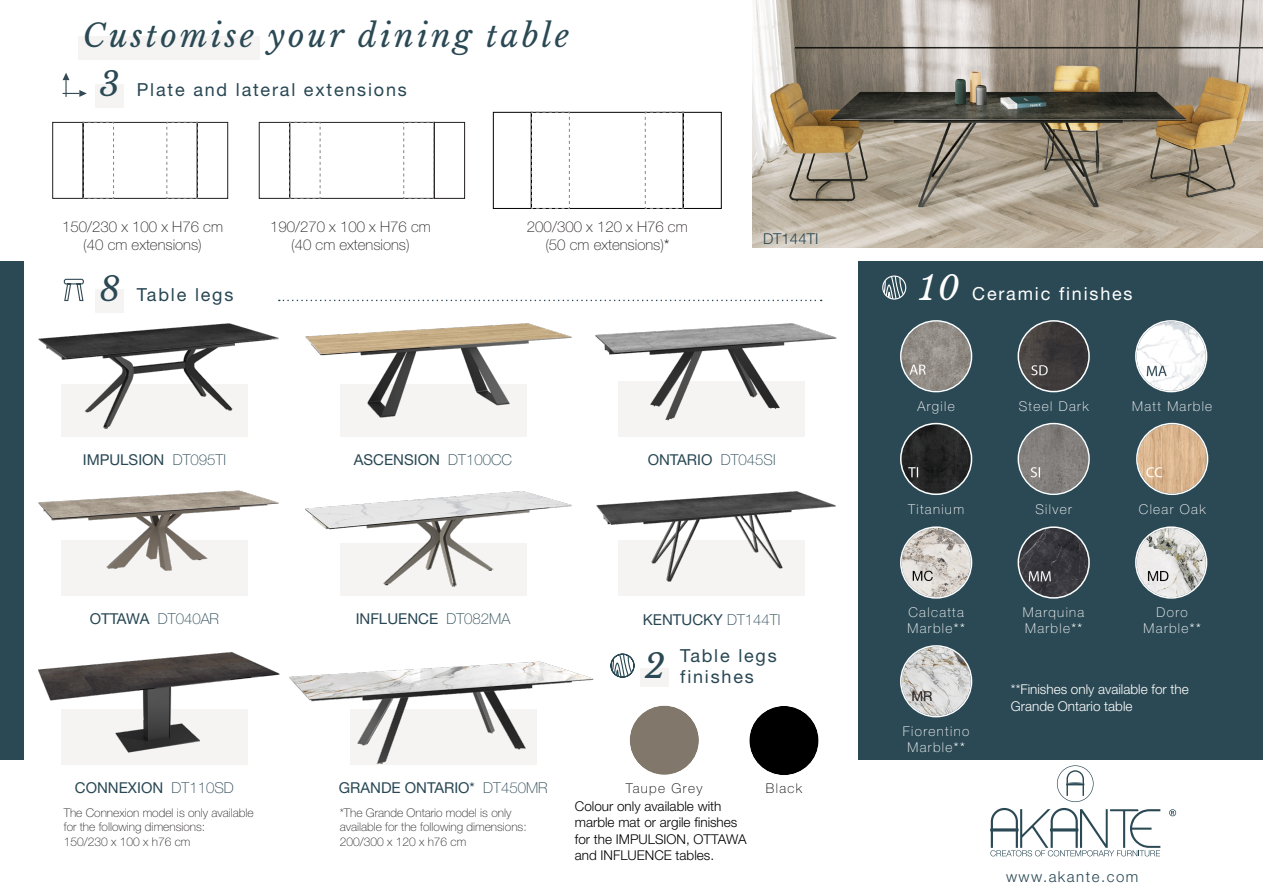
<style>
.page{position:relative;width:1263px;height:893px;background:#fff}
.page>*{position:absolute;margin:0;border:0;box-sizing:border-box;transform-origin:0 0}
.t1{font:italic 33px "Libre Baskerville";color:#2b4954}
.t2{font:italic 33px "Libre Baskerville";color:#fff}
.t3{font:italic 31.5px "Libre Baskerville";letter-spacing:.1em;color:#2b4954}
.t4{font:18px "Helvetica Neue LT Std";letter-spacing:.1em;color:#284753}
.t5{font:18px "Helvetica Neue LT Std";letter-spacing:.1em;color:#fff}
.t6{font:15px "Helvetica Neue LT Std";color:#284753}
.t7{font:100 15px/18px "Helvetica Neue LT Std";color:#231f20;text-align:center}
.t8{font:300 15px "Helvetica Neue LT Std";letter-spacing:.1em;color:#284753}
.t9{font:100 15px "Helvetica Neue LT Std";color:#284753}
.t10{font:300 15px "Helvetica Neue LT Std";color:#284753}
.t11{font:13.65px "Helvetica Neue LT Std";color:#231f20}
.t12{font:100 13.5px/16.2px "Helvetica Neue LT Std";letter-spacing:.1em;color:#fff}
.t13{font:300 13.5px/16.2px "Helvetica Neue LT Std";color:#000001}
.t14{font:300 13.5px/16.2px "Helvetica Neue LT Std";color:#fff}
.t15{font:100 13.5px "Helvetica Neue LT Std";letter-spacing:.1em;color:#000001}
.t16{font:100 12px/14.4px "Helvetica Neue LT Std";color:#231f20}
.s1{font-weight:300}
.s2{font-weight:100}
.s3{font-weight:400}
</style>
<div class="page">
<svg style="left:279px;top:300px;width:543px;height:1px"></svg>
<div style="left:859px;top:261px;width:404px;height:498px;background:#2b4954"></div>
<div style="left:0;top:261px;width:23px;height:498px;background:#2b4954"></div>
<svg style="left:883px;top:276px;width:23px;height:22px"></svg>
<div style="left:882px;top:276px;width:24px;height:24px;border:1px solid #fff;border-radius:50%"></div>
<svg style="left:63px;top:278px;width:21px;height:24px"></svg>
<img style="left:753px;top:0;width:510px;height:247px">
<svg style="left:52px;top:122px;width:176px;height:77px"></svg>
<svg style="left:258px;top:122px;width:176px;height:77px"></svg>
<div style="left:434px;top:122px;width:31px;height:77px;border:1px solid #231f20"></div>
<div style="left:618px;top:541px;width:187px;height:55px;background:#f5f4f3"></div>
<img style="left:596px;top:491px;width:240px;height:91px">
<div style="left:61px;top:540px;width:187px;height:55px;background:#f5f4f3"></div>
<img style="left:38px;top:490px;width:241px;height:81px">
<div style="left:340px;top:543px;width:186px;height:52px;background:#f5f4f3"></div>
<img style="left:305px;top:491px;width:267px;height:99px">
<div style="left:618px;top:382px;width:187px;height:55px;background:#f5f4f3"></div>
<img style="left:595px;top:323px;width:242px;height:98px">
<div style="left:61px;top:384px;width:187px;height:52px;background:#f5f4f3"></div>
<img style="left:23px;top:312px;width:256px;height:118px">
<div style="left:340px;top:385px;width:186px;height:52px;background:#f5f4f3"></div>
<img style="left:305px;top:323px;width:267px;height:106px">
<div style="left:95px;top:289px;width:29px;height:24px;background:#f5f4f3"></div>
<div style="left:95px;top:85px;width:29px;height:23px;background:#f5f4f3"></div>
<div style="left:79px;top:36px;width:181px;height:23px;background:#f5f4f3"></div>
<svg style="left:610px;top:653px;width:25px;height:25px"></svg>
<div style="left:630px;top:706px;width:69px;height:69px;background:#81776b;border-radius:35px"></div>
<div style="left:628px;top:704px;width:72px;height:72px;border:2px solid #fff;border-radius:50%"></div>
<div style="left:749px;top:706px;width:69px;height:69px;background:#000;border-radius:35px"></div>
<div style="left:748px;top:704px;width:72px;height:73px;border:2px solid #fff;border-radius:50%"></div>
<div style="left:640px;top:668px;width:29px;height:19px;background:#f5f4f3"></div>
<img style="left:38px;top:652px;width:556px;height:113px">
<svg style="left:350px;top:710px;width:186px;height:55px;fill:#f5f4f3"></svg>
<svg style="left:63px;top:73px;width:24px;height:24px"></svg>
<img style="left:901px;top:322px;width:70px;height:69px;border-radius:35px">
<div style="left:900px;top:320px;width:72px;height:72px;border:2px solid #fff;border-radius:50%"></div>
<img style="left:1019px;top:424px;width:69px;height:70px;border-radius:35px">
<div style="left:1017px;top:423px;width:73px;height:72px;border:2px solid #fff;border-radius:50%"></div>
<img style="left:1019px;top:528px;width:69px;height:69px;border-radius:34px">
<div style="left:1017px;top:526px;width:73px;height:73px;border:2px solid #fff;border-radius:50%"></div>
<img style="left:1019px;top:322px;width:69px;height:69px;border-radius:35px">
<div style="left:1017px;top:320px;width:73px;height:72px;border:2px solid #fff;border-radius:50%"></div>
<img style="left:901px;top:424px;width:70px;height:70px;border-radius:35px">
<div style="left:900px;top:423px;width:72px;height:72px;border:2px solid #fff;border-radius:50%"></div>
<img style="left:901px;top:528px;width:70px;height:69px;border-radius:35px">
<div style="left:900px;top:526px;width:72px;height:73px;border:2px solid #fff;border-radius:50%"></div>
<img style="left:1136px;top:322px;width:70px;height:69px;border-radius:35px">
<div style="left:1135px;top:320px;width:72px;height:72px;border:2px solid #fff;border-radius:50%"></div>
<img style="left:1137px;top:424px;width:70px;height:70px;border-radius:35px">
<div style="left:1136px;top:423px;width:72px;height:72px;border:2px solid #fff;border-radius:50%"></div>
<img style="left:1136px;top:528px;width:70px;height:69px;border-radius:35px">
<div style="left:1135px;top:526px;width:72px;height:73px;border:2px solid #fff;border-radius:50%"></div>
<img style="left:901px;top:647px;width:70px;height:69px;border-radius:35px">
<div style="left:900px;top:645px;width:72px;height:72px;border:2px solid #fff;border-radius:50%"></div>
<div style="left:493px;top:112px;width:39px;height:97px;border:1px solid #000001"></div>
<svg style="left:531px;top:112px;width:191px;height:97px"></svg>
<svg style="left:990px;top:808px;width:170px;height:48px"></svg>
<svg style="left:1057px;top:765px;width:36px;height:37px"></svg>
<svg style="left:1169px;top:809px;width:7px;height:7px"></svg>
<p class="t3" style="left:83px;top:17px;width:488px">Customise your dining table</p>
<p class="t1" style="left:100px;top:64px;width:22px">3</p>
<p class="t4" style="left:137px;top:79px;width:271px">Plate and lateral extensions</p>
<p class="t7" style="left:62px;top:218px;width:162px">150/230 x 100 x H76 cm (40 cm extensions)</p>
<p class="t1" style="left:100px;top:269px;width:23px">8</p>
<p class="t4" style="left:137px;top:284px;width:98px">Table legs</p>
<p class="t7" style="left:270px;top:218px;width:162px">190/270 x 100 x H76 cm (40 cm extensions)</p>
<p class="t7" style="left:527px;top:218px;width:162px">200/300 x 120 x H76 cm</p>
<p class="t7" style="left:545px;top:236px;width:125px">(50 cm extensions)<span class="s1">*</span></p>
<p class="t10" style="left:763px;top:229px;width:57px">DT144TI</p>
<p class="t6" style="left:83px;top:451px;width:145px">IMPULSION <span class="s2">DT095TI</span></p>
<p class="t6" style="left:354px;top:451px;width:160px">ASCENSION <span class="s2">DT100CC</span></p>
<p class="t6" style="left:648px;top:451px;width:129px">ONTARIO <span class="s2">DT045SI</span></p>
<p class="t9" style="left:90px;top:610px;width:131px"><span class="s3">OTTAWA</span> DT040AR</p>
<p class="t6" style="left:356px;top:610px;width:156px">INFLUENCE <span class="s2">DT082MA</span></p>
<p class="t6" style="left:643px;top:610px;width:139px">KENTUCKY <span class="s2">DT144TI</span></p>
<p class="t1" style="left:644px;top:646px;width:22px">2</p>
<p class="t4" style="left:680px;top:644px;width:98px">Table legs</p>
<p class="t4" style="left:680px;top:665px;width:75px">finishes</p>
<p class="t6" style="left:75px;top:779px;width:160px">CONNEXION <span class="s2">DT110SD</span></p>
<p class="t6" style="left:339px;top:779px;width:210px">GRANDE ONTARIO* <span class="s2">DT450MR</span></p>
<p class="t16" style="left:64px;top:805px;width:191px">The Connexion model is only available for the following dimensions:</p>
<p class="t16" style="left:64px;top:834px;width:128px">150/230 x 100 x h76 cm</p>
<p class="t16" style="left:340px;top:805px;width:189px">*The Grande Ontario model is only available for the following dimensions:<br>200/300 x 120 x h76 cm</p>
<p class="t15" style="left:626px;top:780px;width:78px">Taupe Grey</p>
<p class="t15" style="left:766px;top:780px;width:38px">Black</p>
<p class="t13" style="left:575px;top:798px;width:173px">Colour only available with marble mat or argile finishes for the IMPULSION, OTTAWA and INFLUENCE tables.</p>
<p class="t2" style="left:919px;top:268px;width:42px">10</p>
<p class="t5" style="left:972px;top:282px;width:162px">Ceramic finishes</p>
<p class="t12" style="left:917px;top:398px;width:39px">Argile</p>
<p class="t12" style="left:1019px;top:398px;width:71px">Steel Dark</p>
<p class="t12" style="left:1132px;top:398px;width:82px">Matt Marble</p>
<p class="t12" style="left:908px;top:501px;width:57px">Titanium</p>
<p class="t12" style="left:907px;top:604px;width:59px">Calcatta<br>Marble<span class="s1">**</span></p>
<p class="t11" style="left:911px;top:687px;width:23px">MR</p>
<p class="t12" style="left:903px;top:723px;width:68px;text-align:center">Fiorentino<br>Marble<span class="s1">**</span></p>
<p class="t12" style="left:1035px;top:501px;width:38px">Silver</p>
<p class="t12" style="left:1139px;top:501px;width:68px">Clear Oak</p>
<p class="t12" style="left:1023px;top:604px;width:63px">Marquina<br>Marble<span class="s1">**</span></p>
<p class="t12" style="left:1144px;top:604px;width:59px;text-align:center">Doro<br>Marble<span class="s1">**</span></p>
<p class="t14" style="left:1011px;top:681px;width:179px">**Finishes only available for the<br>Grande Ontario table</p>
<p class="t8" style="left:1006px;top:867px;width:134px">www.akante.com</p>
</div>
